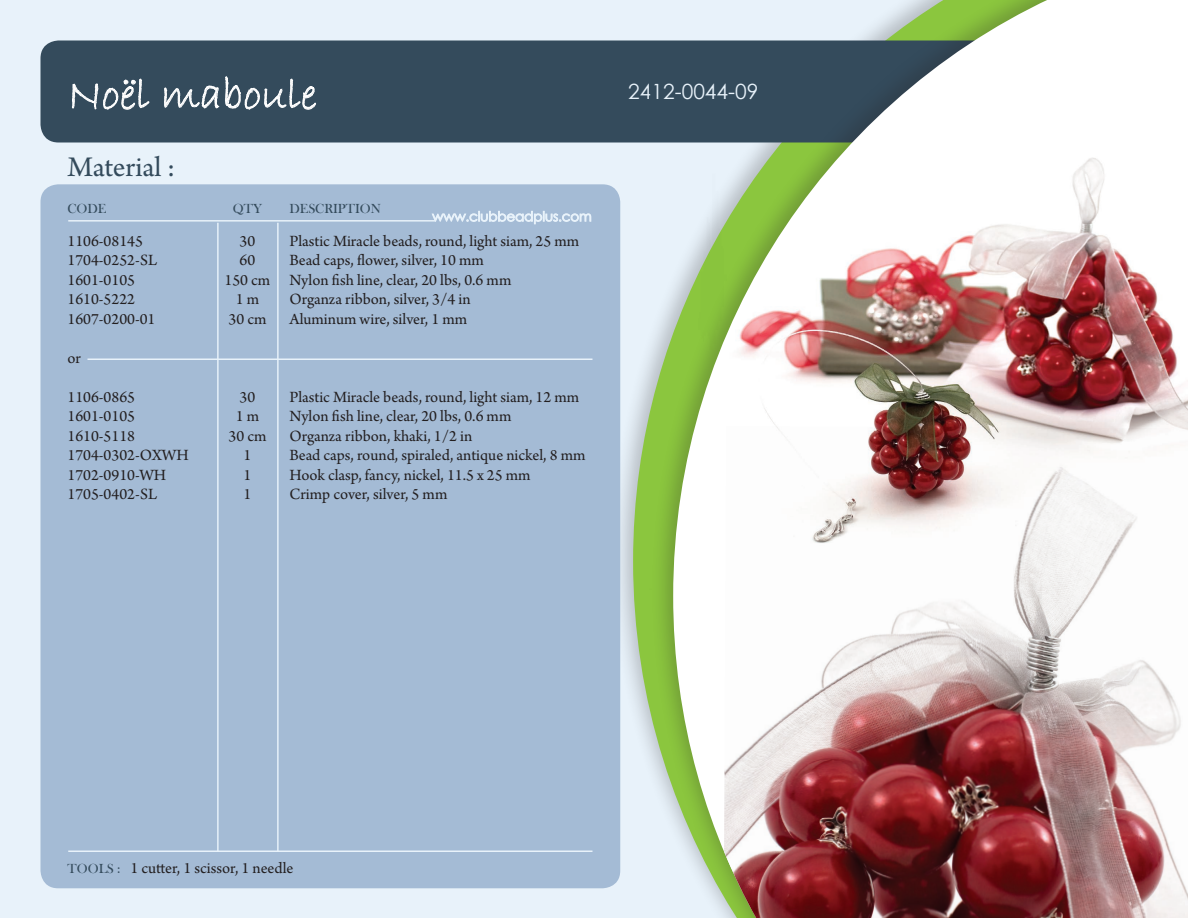
<style>
.page{position:relative;width:1188px;height:918px;background:#e8f2fa}
.page>*{position:absolute;margin:0;border:0;box-sizing:border-box;transform-origin:0 0}
.t1{font:45px "Bradley Hand ITC";color:#fff}
.t2{font:30px "Arno Pro";letter-spacing:-.005em;color:#344b5c}
.code_produit{font:21px "Century Gothic";color:#e8f2fa}
.list{font:16.5px "Arno Pro";color:#231f20}
.header_liste{font:16.5px "Arno Pro";color:#231f20}
.t3{font:13.5px "Bask Old Face";color:#344b5c}
</style>
<div class="page">
<div style="left:609px;top:0;width:579px;height:918px;background:#231f20;opacity:.25"></div>
<svg style="left:633px;top:0;width:16px;height:918px"></svg>
<div style="left:41px;top:184px;width:579px;height:704px;background:#a4bbd5;border-radius:18px"></div>
<hr style="left:68px;top:220px;width:368px;height:2px;background:#e8f2fa">
<hr style="left:68px;top:850px;width:524px;height:2px;background:#e8f2fa">
<svg style="left:431px;top:211px;width:160px;height:13px"></svg>
<hr style="left:217px;top:223px;width:2px;height:629px;background:#e8f2fa">
<hr style="left:277px;top:223px;width:2px;height:628px;background:#e8f2fa">
<div style="left:40px;top:40px;width:1078px;height:102px;background:#344b5c;border-radius:18px"></div>
<svg style="left:72px;top:79px;width:78px;height:31px"></svg>
<svg style="left:164px;top:76px;width:152px;height:34px"></svg>
<hr style="left:87px;top:358px;width:506px;height:2px;background:#e8f2fa">
<svg style="left:673px;top:0;width:515px;height:918px"></svg>
<img style="left:724px;top:590px;width:464px;height:328px">
<img style="left:649px;top:76px;width:539px;height:514px">
<p class="t1" style="left:68px;top:66px;width:251px">Noël maboule</p>
<p class="code_produit" style="left:628px;top:77px;width:132px">2412-0044-09</p>
<h2 class="t2" style="left:68px;top:150px;width:109px">Material :</h2>
<p class="t3" style="left:68px;top:201px;width:40px">CODE</p>
<p class="t3" style="left:233px;top:201px;width:49px">QTY D</p>
<p class="t3" style="left:300px;top:201px;width:83px">ESCRIPTION</p>
<p class="list" style="left:68px;top:232px;width:77px">1106-08145</p>
<p class="list" style="left:240px;top:232px;width:17px">30</p>
<p class="list" style="left:289px;top:232px;width:291px">Plastic Miracle beads, round, light siam, 25 mm</p>
<p class="list" style="left:68px;top:251px;width:91px">1704-0252-SL</p>
<p class="list" style="left:240px;top:251px;width:17px">60</p>
<p class="list" style="left:289px;top:251px;width:196px">Bead caps, flower, silver, 10 mm</p>
<p class="list" style="left:68px;top:271px;width:69px">1601-0105</p>
<p class="list" style="left:225px;top:271px;width:288px">150 cm Nylon fish line, clear, 20 lbs, 0.6 mm</p>
<p class="list" style="left:68px;top:290px;width:69px">1610-5222</p>
<p class="list" style="left:236px;top:290px;width:25px">1m</p>
<p class="list" style="left:290px;top:290px;width:183px">Organza ribbon, silver, 3/4 in</p>
<p class="list" style="left:68px;top:310px;width:89px">1607-0200-01</p>
<p class="list" style="left:229px;top:310px;width:39px">30 cm</p>
<p class="list" style="left:289px;top:310px;width:179px">Aluminum wire, silver, 1 mm</p>
<p class="list" style="left:68px;top:349px;width:15px">or</p>
<p class="list" style="left:68px;top:388px;width:69px">1106-0865</p>
<p class="list" style="left:240px;top:388px;width:17px">30</p>
<p class="list" style="left:289px;top:388px;width:291px">Plastic Miracle beads, round, light siam, 12 mm</p>
<p class="list" style="left:68px;top:407px;width:69px">1601-0105</p>
<p class="list" style="left:236px;top:407px;width:25px">1m</p>
<p class="list" style="left:290px;top:407px;width:224px">Nylon fish line, clear, 20 lbs, 0.6 mm</p>
<p class="list" style="left:68px;top:427px;width:69px">1610-5118</p>
<p class="list" style="left:229px;top:427px;width:39px">30 cm</p>
<p class="list" style="left:289px;top:427px;width:185px">Organza ribbon, khaki, 1/2 in</p>
<p class="list" style="left:68px;top:446px;width:123px">1704-0302-OXWH</p>
<p class="list" style="left:244px;top:446px;width:9px">1</p>
<p class="list" style="left:289px;top:446px;width:298px">Bead caps, round, spiraled, antique nickel, 8 mm</p>
<p class="list" style="left:68px;top:466px;width:100px">1702-0910-WH</p>
<p class="list" style="left:244px;top:466px;width:9px">1</p>
<p class="list" style="left:289px;top:466px;width:243px">Hook clasp, fancy, nickel, 11.5 x 25 mm</p>
<p class="list" style="left:68px;top:485px;width:91px">1705-0402-SL</p>
<p class="list" style="left:244px;top:485px;width:9px">1</p>
<p class="list" style="left:289px;top:485px;width:159px">Crimp cover, silver, 5 mm</p>
<p class="t3" style="left:68px;top:861px;width:55px">TOOLS :</p>
<p class="header_liste" style="left:130px;top:859px;width:165px">1 cutter, 1 scissor, 1 needle</p>
</div>
